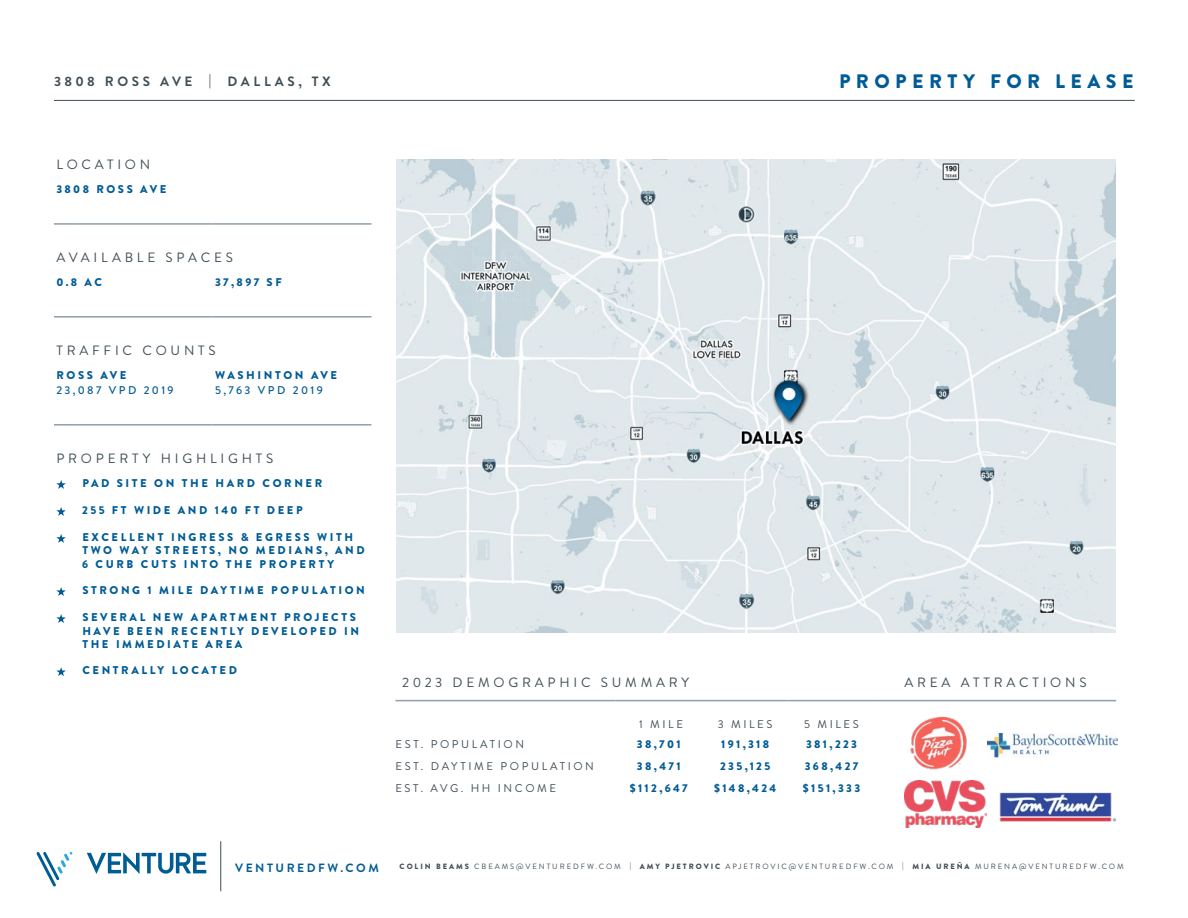
<style>
.page{position:relative;width:1188px;height:918px;background:#fff}
.page>*{position:absolute;margin:0;border:0;box-sizing:border-box;transform-origin:0 0}
.t1{font:900 19.5px "Brandon Grotesque";letter-spacing:.28em;color:#005c96}
.t2{font:13.5px "Brandon Grotesque";letter-spacing:.28em;color:#404e57}
.t3{font:700 13.5px "Brandon Grotesque";letter-spacing:.27em;color:#404e57}
.t4{font:700 12px "Brandon Grotesque";letter-spacing:.21em;color:#005c96}
.t5{font:900 11.25px/13.5px "Brandon Grotesque";letter-spacing:.23em;color:#005c96}
.t6{font:11.25px "Brandon Grotesque";letter-spacing:.23em;color:#404e57}
.t7{font:500 11.25px "Brandon Grotesque";letter-spacing:.21em;color:#005c96}
.t8{font:900 11.25px "Brandon Grotesque";color:#005b95}
.t9{font:7.65px "Brandon Grotesque";letter-spacing:.25em;color:#404e57}
.s1{font-weight:900}
</style>
<div class="page">
<svg style="left:37px;top:852px;width:36px;height:34px"></svg>
<svg style="left:87px;top:852px;width:119px;height:22px"></svg>
<hr style="left:220px;top:841px;width:1px;height:50px;background:#404e57">
<hr style="left:54px;top:100px;width:1081px;height:1px;background:#404e57">
<hr style="left:395px;top:700px;width:221px;height:1px;background:#8f9fa8">
<hr style="left:616px;top:700px;width:86px;height:1px;background:#8f9fa8">
<hr style="left:702px;top:700px;width:86px;height:1px;background:#8f9fa8">
<hr style="left:788px;top:700px;width:87px;height:1px;background:#8f9fa8">
<hr style="left:875px;top:700px;width:241px;height:1px;background:#8f9fa8">
<hr style="left:54px;top:223px;width:26px;height:2px;background:#8f9fa8">
<hr style="left:80px;top:223px;width:133px;height:2px;background:#8f9fa8">
<hr style="left:213px;top:223px;width:159px;height:2px;background:#8f9fa8">
<hr style="left:54px;top:424px;width:26px;height:2px;background:#8f9fa8">
<hr style="left:80px;top:424px;width:133px;height:2px;background:#8f9fa8">
<hr style="left:213px;top:424px;width:159px;height:2px;background:#8f9fa8">
<hr style="left:54px;top:316px;width:26px;height:2px;background:#8f9fa8">
<hr style="left:80px;top:316px;width:133px;height:2px;background:#8f9fa8">
<hr style="left:213px;top:316px;width:159px;height:2px;background:#8f9fa8">
<svg style="left:56px;top:480px;width:10px;height:9px"></svg>
<svg style="left:56px;top:507px;width:10px;height:9px"></svg>
<svg style="left:56px;top:534px;width:10px;height:9px"></svg>
<svg style="left:56px;top:587px;width:10px;height:9px"></svg>
<svg style="left:56px;top:614px;width:10px;height:9px"></svg>
<svg style="left:56px;top:667px;width:10px;height:9px"></svg>
<img style="left:988px;top:733px;width:129px;height:24px">
<img style="left:905px;top:781px;width:81px;height:47px">
<img style="left:910px;top:716px;width:57px;height:54px">
<img style="left:999px;top:792px;width:117px;height:30px">
<img style="left:396px;top:159px;width:719px;height:473px">
<img style="left:769px;top:372px;width:41px;height:55px">
<p class="t3" style="left:54px;top:72px;width:278px">3808 ROSS AVE | DALLAS, TX</p>
<h1 class="t1" style="left:839px;top:67px;width:296px">PROPERTY FOR LEASE</h1>
<p class="t2" style="left:56px;top:155px;width:95px">LOCATION</p>
<p class="t5" style="left:56px;top:183px;width:111px">3808 ROSS AVE</p>
<p class="t2" style="left:56px;top:248px;width:178px">AVAILABLE SPACES</p>
<p class="t5" style="left:56px;top:276px;width:47px">0.8 AC</p>
<p class="t5" style="left:215px;top:276px;width:68px">37,897 SF</p>
<p class="t2" style="left:56px;top:341px;width:161px">TRAFFIC COUNTS</p>
<p class="t5" style="left:56px;top:368px;width:71px">ROSS AVE</p>
<p class="t5" style="left:215px;top:368px;width:123px">WASHINTON AVE</p>
<p class="t7" style="left:56px;top:382px;width:119px">23,087 VPD 2019</p>
<p class="t7" style="left:215px;top:382px;width:109px">5,763 VPD 2019</p>
<p class="t2" style="left:56px;top:449px;width:218px">PROPERTY HIGHLIGHTS</p>
<p class="t5" style="left:82px;top:476px;width:241px">PAD SITE ON THE HARD CORNER</p>
<p class="t5" style="left:82px;top:503px;width:222px">255 FT WIDE AND 140 FT DEEP</p>
<p class="t5" style="left:82px;top:530px;width:284px">EXCELLENT INGRESS &amp; EGRESS WITH<br>TWO WAY STREETS, NO MEDIANS, AND<br>6 CURB CUTS INTO THE PROPERTY</p>
<p class="t5" style="left:82px;top:584px;width:284px">STRONG 1 MILE DAYTIME POPULATION</p>
<p class="t5" style="left:82px;top:611px;width:278px">SEVERAL NEW APARTMENT PROJECTS<br>HAVE BEEN RECENTLY DEVELOPED IN<br>THE IMMEDIATE AREA</p>
<p class="t5" style="left:82px;top:664px;width:156px">CENTRALLY LOCATED</p>
<p class="t2" style="left:402px;top:673px;width:288px">2023 DEMOGRAPHIC SUMMARY</p>
<p class="t2" style="left:904px;top:673px;width:184px">AREA ATTRACTIONS</p>
<p class="t6" style="left:639px;top:717px;width:45px">1 MILE</p>
<p class="t6" style="left:718px;top:717px;width:56px">3 MILES</p>
<p class="t6" style="left:804px;top:717px;width:56px">5 MILES</p>
<p class="t6" style="left:396px;top:736px;width:130px">EST. POPULATION</p>
<p class="t8" style="left:637px;top:736px;width:45px">38,701</p>
<p class="t5" style="left:721px;top:738px;width:50px">191,318</p>
<p class="t5" style="left:806px;top:738px;width:53px">381,223</p>
<p class="t6" style="left:396px;top:758px;width:200px">EST. DAYTIME POPULATION</p>
<p class="t5" style="left:637px;top:759px;width:45px">38,471</p>
<p class="t5" style="left:720px;top:759px;width:52px">235,125</p>
<p class="t5" style="left:805px;top:759px;width:55px">368,427</p>
<p class="t6" style="left:395px;top:780px;width:162px">EST. AVG. HH INCOME</p>
<p class="t5" style="left:630px;top:781px;width:60px">$112,647</p>
<p class="t5" style="left:714px;top:781px;width:64px">$148,424</p>
<p class="t5" style="left:803px;top:781px;width:59px">$151,333</p>
<p class="t4" style="left:235px;top:860px;width:145px">VENTUREDFW.COM</p>
<p class="t9" style="left:400px;top:861px;width:726px"><span class="s1">COLIN BEAMS</span> CBEAMS@VENTUREDFW.COM | <span class="s1">AMY PJETROVIC</span> APJETROVIC@VENTUREDFW.COM | <span class="s1">MIA UREÑA</span> MURENA@VENTUREDFW.COM</p>
</div>
